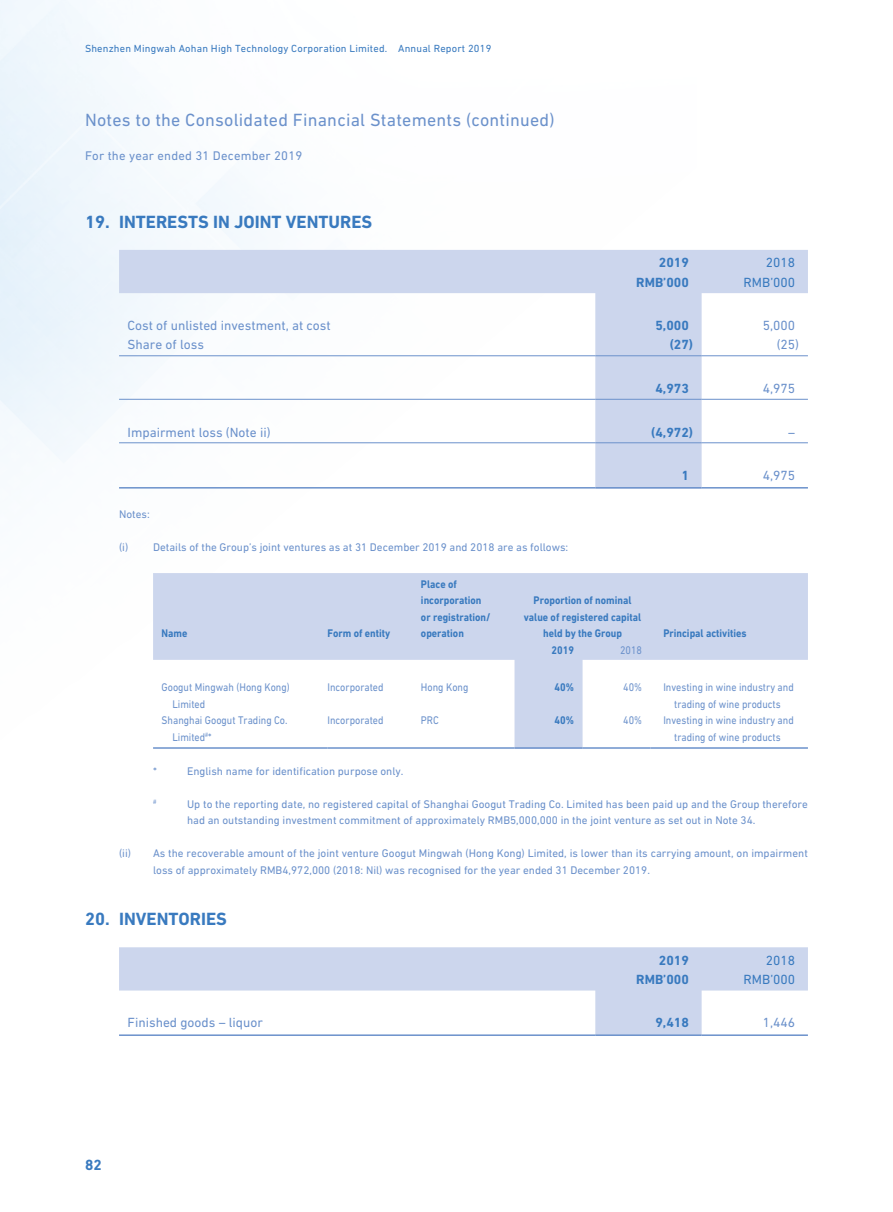
<style>
.page{position:relative;width:893px;height:1212px;background:#fff}
.page>*{position:absolute;margin:0;border:0;box-sizing:border-box;transform-origin:0 0}
.t1{font:18px "DIN Next LT Pro";letter-spacing:.01em;color:#6b91cb}
.t2{font:700 18px "DIN Next LT Pro";color:#397abf}
.t3{font:700 15px "DIN Next LT Pro";color:#397abf}
.t4{font:13.5px "DIN Next LT Pro";color:#6b91cb}
.t5{font:700 13.5px "DIN Next LT Pro";color:#397abf}
.t6{font:13.5px "DIN Next LT Pro";color:#397abf}
.t7{font:12.75px "DIN Next LT Pro";letter-spacing:.015em;color:#6b91cb}
.t8{font:11.25px/16.5px "DIN Next LT Pro";color:#6b91cb}
.t9{font:11.25px/16.5px "DIN Next LT Pro";color:#6b91cb;scale:.9 1}
.t10{font:700 11.25px/16.5px "DIN Next LT Pro";color:#397abf;scale:.9 1}
.t11{font:10.5px "DIN Next LT Pro";letter-spacing:.015em;color:#397abf}
.t12{font:6.6px "DIN Next LT Pro";color:#6b91cb}
</style>
<div class="page">
<svg style="left:119px;top:250px;width:689px;height:237px"></svg>
<hr style="left:119px;top:355px;width:476px;height:1px;background:#6b91cb">
<hr style="left:595px;top:355px;width:107px;height:1px;background:#6b91cb">
<hr style="left:702px;top:355px;width:106px;height:1px;background:#6b91cb">
<hr style="left:119px;top:399px;width:476px;height:1px;background:#6b91cb">
<hr style="left:595px;top:399px;width:107px;height:1px;background:#6b91cb">
<hr style="left:702px;top:399px;width:106px;height:1px;background:#6b91cb">
<hr style="left:119px;top:442px;width:476px;height:1px;background:#6b91cb">
<hr style="left:595px;top:442px;width:107px;height:1px;background:#6b91cb">
<hr style="left:702px;top:442px;width:106px;height:1px;background:#6b91cb">
<hr style="left:119px;top:487px;width:476px;height:1px;background:#6b91cb">
<hr style="left:595px;top:487px;width:107px;height:1px;background:#6b91cb">
<hr style="left:702px;top:487px;width:106px;height:1px;background:#6b91cb">
<svg style="left:153px;top:573px;width:655px;height:174px;fill:#ccd6ed"></svg>
<hr style="left:153px;top:747px;width:174px;height:2px;background:#6b91cb">
<hr style="left:327px;top:747px;width:94px;height:2px;background:#6b91cb">
<hr style="left:421px;top:747px;width:93px;height:2px;background:#6b91cb">
<hr style="left:514px;top:747px;width:69px;height:2px;background:#6b91cb">
<hr style="left:583px;top:747px;width:68px;height:2px;background:#6b91cb">
<hr style="left:651px;top:747px;width:157px;height:2px;background:#6b91cb">
<svg style="left:119px;top:947px;width:689px;height:87px;fill:#ccd6ed"></svg>
<hr style="left:119px;top:1034px;width:476px;height:2px;background:#6b91cb">
<hr style="left:595px;top:1034px;width:107px;height:2px;background:#6b91cb">
<hr style="left:702px;top:1034px;width:106px;height:2px;background:#6b91cb">
<p class="t11" style="left:85px;top:43px;width:408px">Shenzhen Mingwah Aohan High Technology Corporation Limited. Annual Report 2019</p>
<h1 class="t1" style="left:85px;top:109px;width:471px">Notes to the Consolidated Financial Statements (continued)</h1>
<p class="t7" style="left:85px;top:148px;width:219px">For the year ended 31 December 2019</p>
<h1 class="t2" style="left:85px;top:211px;width:289px">19. INTERESTS IN JOINT VENTURES</h1>
<p class="t5" style="left:659px;top:255px;width:32px">2019</p>
<p class="t6" style="left:766px;top:255px;width:31px">2018</p>
<p class="t5" style="left:636px;top:274px;width:54px">RMB’000</p>
<p class="t6" style="left:744px;top:274px;width:53px">RMB’000</p>
<p class="t4" style="left:128px;top:318px;width:205px">Cost of unlisted investment, at cost</p>
<p class="t5" style="left:655px;top:317px;width:35px">5,000</p>
<p class="t4" style="left:763px;top:318px;width:34px">5,000</p>
<p class="t4" style="left:128px;top:337px;width:78px">Share of loss</p>
<p class="t5" style="left:670px;top:337px;width:25px">(27)</p>
<p class="t4" style="left:777px;top:337px;width:24px">(25)</p>
<p class="t5" style="left:655px;top:380px;width:35px">4,973</p>
<p class="t4" style="left:763px;top:381px;width:34px">4,975</p>
<p class="t4" style="left:128px;top:424px;width:144px">Impairment loss (Note ii)</p>
<p class="t5" style="left:651px;top:424px;width:43px">(4,972)</p>
<p class="t4" style="left:788px;top:424px;width:8px">–</p>
<p class="t5" style="left:681px;top:467px;width:9px">1</p>
<p class="t4" style="left:763px;top:468px;width:34px">4,975</p>
<p class="t8" style="left:119px;top:505px;width:32px">Notes:</p>
<p class="t8" style="left:119px;top:538px;width:451px">(i) Details of the Group’s joint ventures as at 31 December 2019 and 2018 are as follows:</p>
<p class="t10" style="left:162px;top:625px;width:30px">Name</p>
<p class="t10" style="left:327px;top:625px;width:71px">Form of entity</p>
<p class="t10" style="left:421px;top:576px;width:79px">Place of incorporation or registration/ operation</p>
<p class="t10" style="left:524px;top:592px;width:132px;text-align:center">Proportion of nominal value of registered capital held by the Group</p>
<p class="t10" style="left:551px;top:642px;width:27px">2019</p>
<p class="t9" style="left:620px;top:642px;width:26px">2018</p>
<p class="t10" style="left:663px;top:625px;width:94px">Principal activities</p>
<p class="t9" style="left:172px;top:679px;width:132px;text-indent:-11px">Googut Mingwah (Hong Kong)<br>Limited</p>
<p class="t9" style="left:327px;top:679px;width:64px">Incorporated</p>
<p class="t9" style="left:421px;top:679px;width:54px">Hong Kong</p>
<p class="t10" style="left:555px;top:679px;width:23px">40%</p>
<p class="t9" style="left:623px;top:679px;width:22px">40%</p>
<p class="t9" style="left:663px;top:679px;width:146px;text-align:center">Investing in wine industry and trading of wine products</p>
<p class="t9" style="left:172px;top:712px;width:129px;text-indent:-11px">Shanghai Googut Trading Co.<br>Limited<sup>#</sup>*</p>
<p class="t9" style="left:327px;top:712px;width:64px">Incorporated</p>
<p class="t9" style="left:421px;top:712px;width:21px">PRC</p>
<p class="t10" style="left:555px;top:712px;width:23px">40%</p>
<p class="t9" style="left:623px;top:712px;width:22px">40%</p>
<p class="t9" style="left:663px;top:712px;width:146px;text-align:center">Investing in wine industry and trading of wine products</p>
<p class="t8" style="left:153px;top:762px;width:5px">*</p>
<p class="t8" style="left:187px;top:762px;width:218px">English name for identification purpose only.</p>
<p class="t12" style="left:153px;top:798px;width:5px">#</p>
<p class="t8" style="left:187px;top:795px;width:622px">Up to the reporting date, no registered capital of Shanghai Googut Trading Co. Limited has been paid up and the Group therefore had an outstanding investment commitment of approximately RMB5,000,000 in the joint venture as set out in Note 34.</p>
<p class="t8" style="left:153px;top:845px;width:656px;text-indent:-34px">(ii) As the recoverable amount of the joint venture Googut Mingwah (Hong Kong) Limited, is lower than its carrying amount, on impairment loss of approximately RMB4,972,000 (2018: Nil) was recognised for the year ended 31 December 2019.</p>
<h1 class="t2" style="left:85px;top:908px;width:143px">20. INVENTORIES</h1>
<p class="t5" style="left:659px;top:952px;width:32px">2019</p>
<p class="t6" style="left:766px;top:952px;width:31px">2018</p>
<p class="t5" style="left:636px;top:971px;width:54px">RMB’000</p>
<p class="t6" style="left:744px;top:972px;width:53px">RMB’000</p>
<p class="t4" style="left:128px;top:1015px;width:137px">Finished goods – liquor</p>
<p class="t5" style="left:655px;top:1015px;width:35px">9,418</p>
<p class="t4" style="left:763px;top:1015px;width:34px">1,446</p>
<h2 class="t3" style="left:85px;top:1156px;width:18px">82</h2>
</div>
